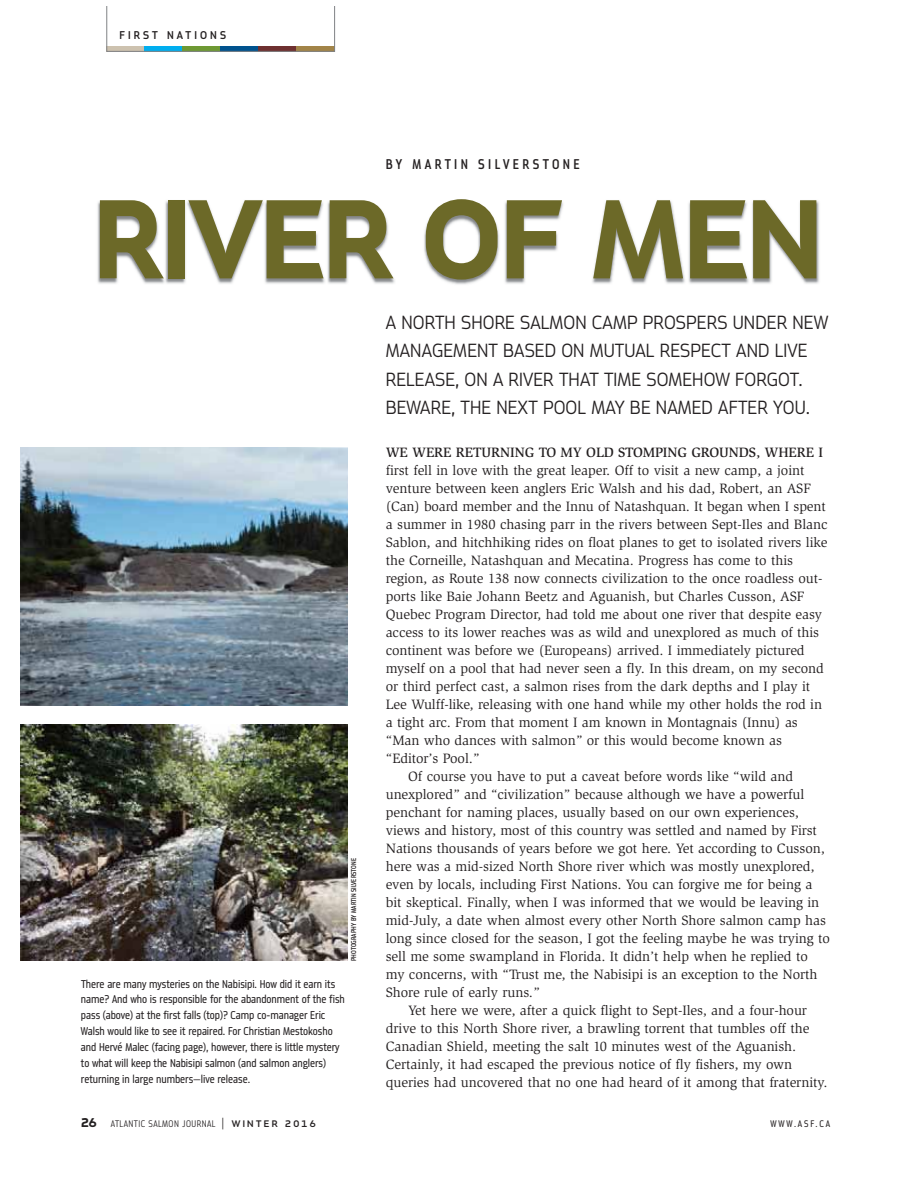
<style>
.page{position:relative;width:918px;height:1188px;background:#fff}
.page>*{position:absolute;margin:0;border:0;box-sizing:border-box;transform-origin:0 0}
.t1{font:700 119.25px "Metroflex Wide";letter-spacing:-.01em;color:#6c6928}
.t2{font:300 20.25px/28.5px "Metroflex Uni";letter-spacing:.005em;color:#231f20}
.t3{font:500 15px "Metroflex Narrow";letter-spacing:.225em;color:#231f20}
.t4{font:13.95px "Slimbach";letter-spacing:-.005em;color:#231f20}
.t5{font:500 13.95px "Slimbach";letter-spacing:-.005em;color:#231f20}
.t6{font:12px/15.9px "Metroflex Narrow";letter-spacing:-.005em;color:#231f20}
.t7{font:500 12px "Metroflex Uni";letter-spacing:.26em;color:#231f20}
.t8{font:300 10.2px "Metroflex Narrow";letter-spacing:.045em;color:#231f20}
.t9{font:10.2px "Metroflex Narrow";letter-spacing:.18em;color:#231f20}
.t10{font:500 7.5px "Metroflex Narrow";color:#231f20}
.s1{font-family:"Metroflex Wide";font-weight:700;font-size:13.5px}
.s2{font-size:12.75px}
.s3{font-family:"Metroflex Wide";font-weight:500}
</style>
<div class="page">
<img style="left:20px;top:448px;width:328px;height:257px">
<svg style="left:106px;top:7px;width:229px;height:45px"></svg>
<img style="left:97px;top:200px;width:722px;height:85px">
<img style="left:20px;top:725px;width:328px;height:236px">
<p class="t7" style="left:119px;top:31px;width:108px">FIRST NATIONS</p>
<p class="t3" style="left:386px;top:159px;width:196px">BY MARTIN SILVERSTONE</p>
<h1 class="t1" style="left:94px;top:169px;width:730px">RIVER OF MEN</h1>
<p class="t10" style="left:351px;top:961px;width:104px;rotate:-90deg">PHOTOGRAPHY BY MARTIN SILVERSTONE</p>
<p class="t6" style="left:81px;top:977px;width:265px">There are many mysteries on the Nabisipi. How did it earn its name? And who is responsible for the abandonment of the fish pass (above) at the first falls (top)? Camp co-manager Eric Walsh would like to see it repaired. For Christian Mestokosho and Hervé Malec (facing page), however, there is little mystery to what will keep the Nabisipi salmon (and salmon anglers) returning in large numbers—live release.</p>
<h2 class="t2" style="left:386px;top:310px;width:444px">A NORTH SHORE SALMON CAMP PROSPERS UNDER NEW MANAGEMENT BASED ON MUTUAL RESPECT AND LIVE RELEASE, ON A RIVER THAT TIME SOMEHOW FORGOT.<br>BEWARE, THE NEXT POOL MAY BE NAMED AFTER YOU.</h2>
<p class="t5" style="left:386px;top:447px;width:439px">WE WERE RETURNING TO MY OLD STOMPING GROUNDS, WHERE I</p>
<p class="t4" style="left:386px;top:465px;width:420px">first fell in love with the great leaper. Off to visit a new camp, a joint</p>
<p class="t4" style="left:386px;top:483px;width:427px">venture between keen anglers Eric Walsh and his dad, Robert, an ASF</p>
<p class="t4" style="left:386px;top:501px;width:441px">(Can) board member and the Innu of Natashquan. It began when I spent</p>
<p class="t4" style="left:386px;top:519px;width:443px">a summer in 1980 chasing parr in the rivers between Sept-Iles and Blanc</p>
<p class="t4" style="left:386px;top:537px;width:443px">Sablon, and hitchhiking rides on float planes to get to isolated rivers like</p>
<p class="t4" style="left:386px;top:555px;width:409px">the Corneille, Natashquan and Mecatina. Progress has come to this</p>
<p class="t4" style="left:386px;top:573px;width:438px">region, as Route 138 now connects civilization to the once roadless out-</p>
<p class="t4" style="left:386px;top:591px;width:420px">ports like Baie Johann Beetz and Aguanish, but Charles Cusson, ASF</p>
<p class="t4" style="left:386px;top:609px;width:438px">Quebec Program Director, had told me about one river that despite easy</p>
<p class="t4" style="left:386px;top:627px;width:435px">access to its lower reaches was as wild and unexplored as much of this</p>
<p class="t4" style="left:386px;top:645px;width:420px">continent was before we (Europeans) arrived. I immediately pictured</p>
<p class="t4" style="left:386px;top:663px;width:440px">myself on a pool that had never seen a fly. In this dream, on my second</p>
<p class="t4" style="left:386px;top:681px;width:426px">or third perfect cast, a salmon rises from the dark depths and I play it</p>
<p class="t4" style="left:386px;top:699px;width:438px">Lee Wulff-like, releasing with one hand while my other holds the rod in</p>
<p class="t4" style="left:386px;top:717px;width:414px">a tight arc. From that moment I am known in Montagnais (Innu) as</p>
<p class="t4" style="left:386px;top:735px;width:398px">“Man who dances with salmon” or this would become known as</p>
<p class="t4" style="left:386px;top:753px;width:95px">“Editor’s Pool.”</p>
<p class="t4" style="left:408px;top:771px;width:386px">Of course you have to put a caveat before words like “wild and</p>
<p class="t4" style="left:386px;top:789px;width:420px">unexplored” and “civilization” because although we have a powerful</p>
<p class="t4" style="left:386px;top:807px;width:415px">penchant for naming places, usually based on our own experiences,</p>
<p class="t4" style="left:386px;top:825px;width:433px">views and history, most of this country was settled and named by First</p>
<p class="t4" style="left:386px;top:843px;width:441px">Nations thousands of years before we got here. Yet according to Cusson,</p>
<p class="t4" style="left:386px;top:861px;width:430px">here was a mid-sized North Shore river which was mostly unexplored,</p>
<p class="t4" style="left:386px;top:879px;width:428px">even by locals, including First Nations. You can forgive me for being a</p>
<p class="t4" style="left:386px;top:897px;width:435px">bit skeptical. Finally, when I was informed that we would be leaving in</p>
<p class="t4" style="left:386px;top:915px;width:442px">mid-July, a date when almost every other North Shore salmon camp has</p>
<p class="t4" style="left:386px;top:933px;width:446px">long since closed for the season, I got the feeling maybe he was trying to</p>
<p class="t4" style="left:386px;top:951px;width:424px">sell me some swampland in Florida. It didn’t help when he replied to</p>
<p class="t4" style="left:386px;top:969px;width:433px">my concerns, with “Trust me, the Nabisipi is an exception to the North</p>
<p class="t4" style="left:386px;top:987px;width:155px">Shore rule of early runs.”</p>
<p class="t4" style="left:408px;top:1005px;width:400px">Yet here we were, after a quick flight to Sept-Iles, and a four-hour</p>
<p class="t4" style="left:386px;top:1023px;width:425px">drive to this North Shore river, a brawling torrent that tumbles off the</p>
<p class="t4" style="left:386px;top:1041px;width:412px">Canadian Shield, meeting the salt 10 minutes west of the Aguanish.</p>
<p class="t4" style="left:386px;top:1059px;width:408px">Certainly, it had escaped the previous notice of fly fishers, my own</p>
<p class="t4" style="left:386px;top:1077px;width:443px">queries had uncovered that no one had heard of it among that fraternity.</p>
<p class="t8" style="left:81px;top:1121px;width:236px"><span class="s1">26</span> ATLANTIC SALMON JOURNAL <span class="s2">|</span> <span class="s3">W I N T E R 2 0 1 6</span></p>
<p class="t9" style="left:771px;top:1120px;width:61px">WWW.ASF.CA</p>
</div>
